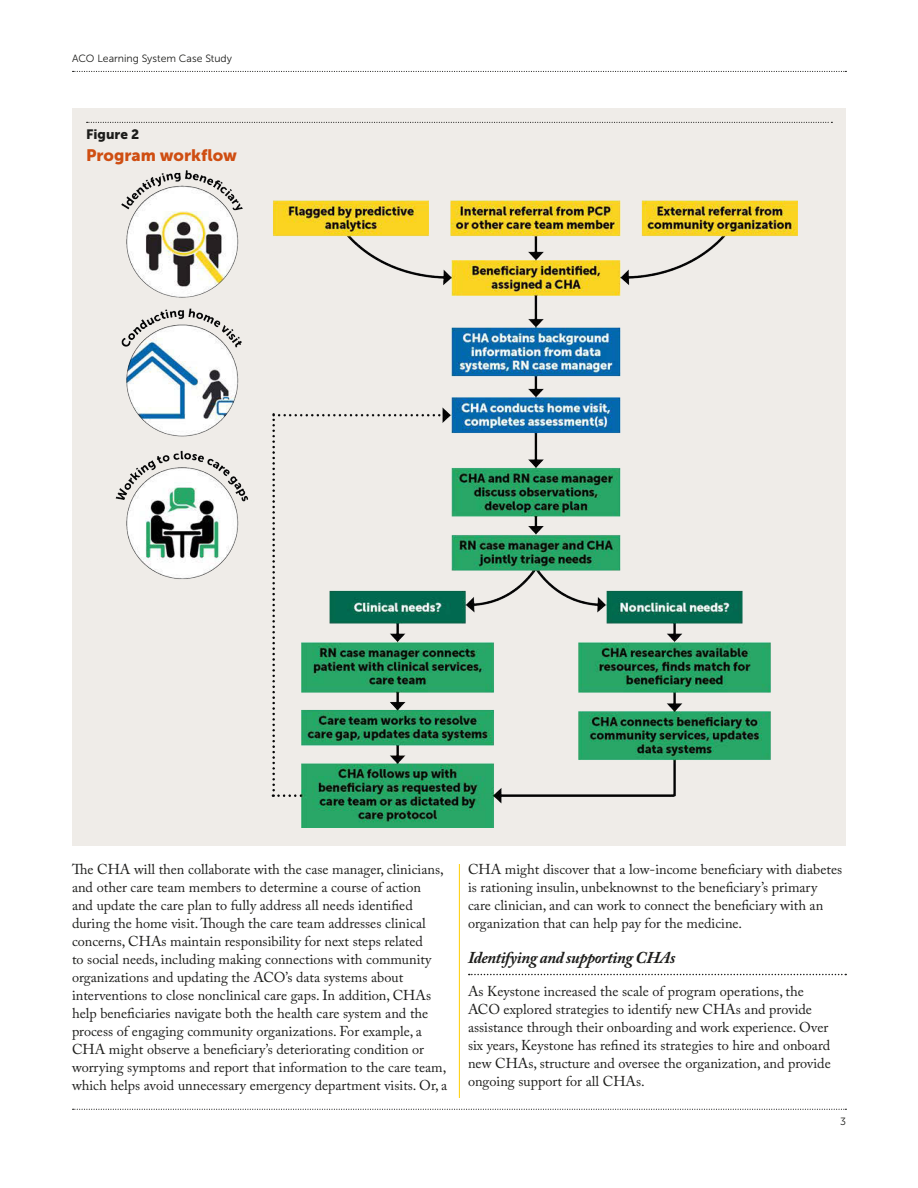
<style>
.page{position:relative;width:918px;height:1188px;background:#fff}
.page>*{position:absolute;margin:0;border:0;box-sizing:border-box;transform-origin:0 0}
.t1{font:italic 700 16.5px "Adobe Caslon Pro";letter-spacing:-.025em;color:#1d1d1b}
.t2{font:16.5px "Museo Sans 900";color:#cf4e12}
.t3{font:14.25px/18px "Adobe Caslon Pro";color:#1d1d1b}
.t4{font:13.5px "Museo Sans 900";color:#1d1d1b}
.t5{font:10.5px "Museo Sans 300";color:#1d1d1b}
</style>
<div class="page">
<svg style="left:73px;top:1109px;width:773px;height:1px"></svg>
<svg style="left:73px;top:71px;width:773px;height:1px"></svg>
<hr style="left:459px;top:864px;width:1px;height:234px;background:#ffce00">
<div style="left:72px;top:108px;width:774px;height:738px;background:#efece8"></div>
<svg style="left:87px;top:122px;width:745px;height:1px"></svg>
<img style="left:115px;top:170px;width:683px;height:658px">
<svg style="left:469px;top:974px;width:377px;height:1px"></svg>
<p class="t5" style="left:72px;top:53px;width:162px">ACO Learning System Case Study</p>
<p class="t4" style="left:86px;top:127px;width:55px">Figure 2</p>
<p class="t2" style="left:86px;top:146px;width:153px">Program workflow</p>
<p class="t3" style="left:72px;top:861px;width:377px">The CHA will then collaborate with the case manager, clinicians, and other care team members to determine a course of action<br>and update the care plan to fully address all needs identified during the home visit. Though the care team addresses clinical concerns, CHAs maintain responsibility for next steps related<br>to social needs, including making connections with community organizations and updating the ACO’s data systems about interventions to close nonclinical care gaps. In addition, CHAs help beneficiaries navigate both the health care system and the process of engaging community organizations. For example, a CHA might observe a beneficiary’s deteriorating condition or worrying symptoms and report that information to the care team, which helps avoid unnecessary emergency department visits. Or, a</p>
<p class="t3" style="left:468px;top:861px;width:376px">CHA might discover that a low-income beneficiary with diabetes is rationing insulin, unbeknownst to the beneficiary’s primary care clinician, and can work to connect the beneficiary with an organization that can help pay for the medicine.</p>
<h3 class="t1" style="left:468px;top:948px;width:209px">Identifying and supporting CHAs</h3>
<p class="t3" style="left:468px;top:982px;width:364px">As Keystone increased the scale of program operations, the ACO explored strategies to identify new CHAs and provide assistance through their onboarding and work experience. Over six years, Keystone has refined its strategies to hire and onboard new CHAs, structure and oversee the organization, and provide ongoing support for all CHAs.</p>
<p class="t5" style="left:840px;top:1116px;width:7px">3</p>
</div>
